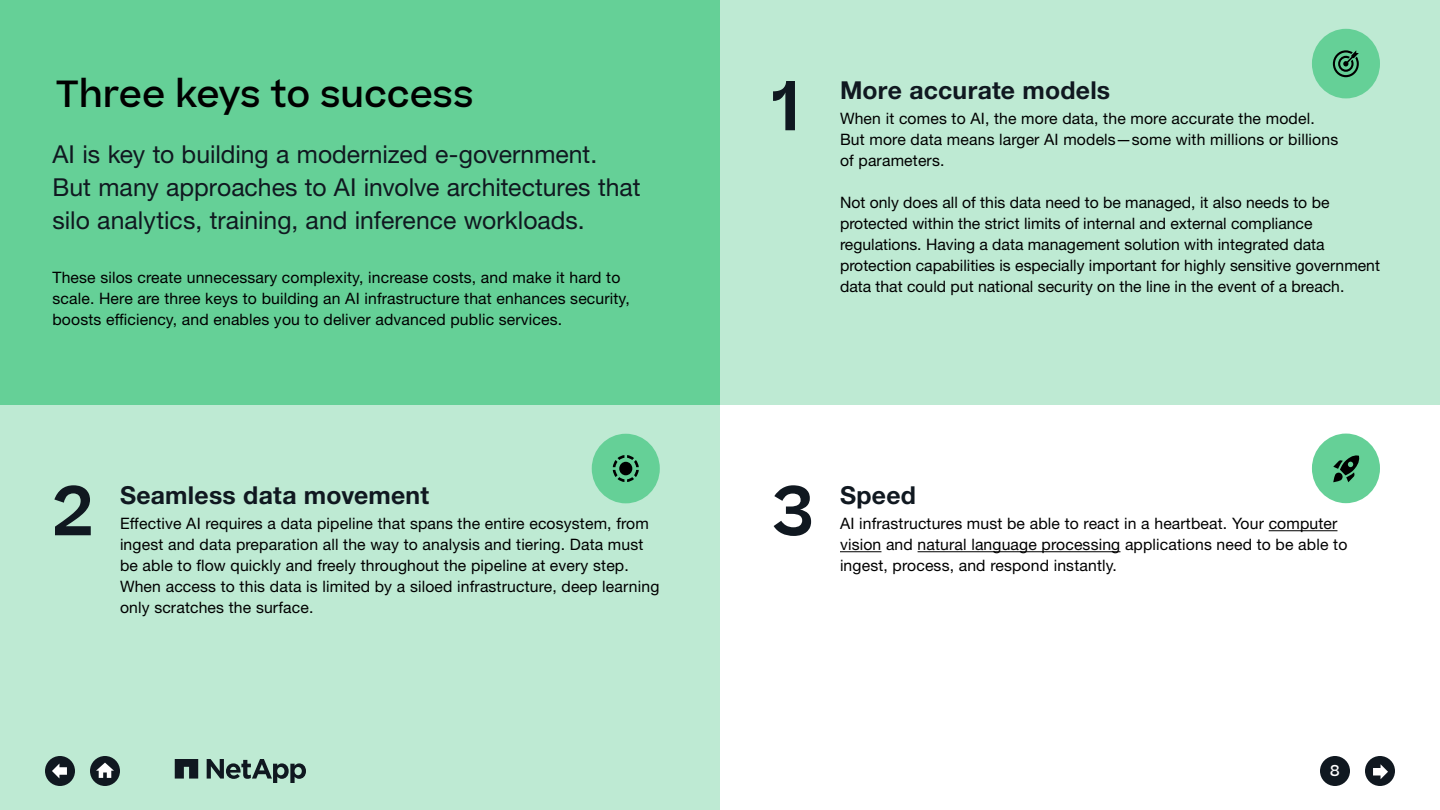
<style>
.page{position:relative;width:1440px;height:810px;background:#fff}
.page>*{position:absolute;margin:0;border:0;box-sizing:border-box;transform-origin:0 0}
.t1{font:600 67.5px "Beatrice";color:#101820}
.t2{font:500 36px "Beatrice";letter-spacing:-.005em;color:#000}
.t3{font:24.75px/33px "Helvetica Neue LT Std";color:#101820}
.t4{font:700 24.75px "Helvetica Neue LT Std";letter-spacing:.01em;color:#101820}
.t5{font:15.75px/21px "Helvetica Neue LT Std";letter-spacing:.01em;color:#000}
.t6{font:500 15px "Beatrice";color:#fff}
</style>
<div class="page">
<div style="left:0;top:405px;width:720px;height:405px;background:#beead3"></div>
<div style="left:720px;top:0;width:720px;height:405px;background:#beead3"></div>
<div style="left:0;top:0;width:720px;height:405px;background:#65d097"></div>
<div style="left:1312px;top:29px;width:68px;height:69px;background:#65d097;border-radius:50%"></div>
<div style="left:592px;top:434px;width:68px;height:69px;background:#65d097;border-radius:50%"></div>
<svg style="left:613px;top:455px;width:26px;height:27px"></svg>
<div style="left:619px;top:462px;width:13px;height:13px;background:#000;border-radius:50%"></div>
<svg style="left:1333px;top:50px;width:26px;height:27px"></svg>
<hr style="left:1269px;top:530px;width:68px;height:1px;background:#000">
<hr style="left:840px;top:551px;width:41px;height:1px;background:#000">
<hr style="left:918px;top:551px;width:202px;height:1px;background:#000">
<div style="left:1312px;top:434px;width:68px;height:69px;background:#65d097;border-radius:50%"></div>
<svg style="left:1333px;top:455px;width:27px;height:27px"></svg>
<svg style="left:207px;top:759px;width:99px;height:24px"></svg>
<svg style="left:175px;top:759px;width:23px;height:20px"></svg>
<div style="left:1320px;top:756px;width:30px;height:30px;background:#101820;border-radius:50%"></div>
<div style="left:90px;top:756px;width:30px;height:30px;background:#101820;border-radius:50%"></div>
<svg style="left:96px;top:763px;width:18px;height:15px"></svg>
<div style="left:1365px;top:756px;width:30px;height:30px;background:#101820;border-radius:50%"></div>
<svg style="left:1373px;top:764px;width:15px;height:15px"></svg>
<div style="left:45px;top:756px;width:30px;height:30px;background:#101820;border-radius:50%"></div>
<svg style="left:52px;top:764px;width:15px;height:14px"></svg>
<h2 class="t2" style="left:56px;top:70px;width:420px">Three keys to success</h2>
<h3 class="t3" style="left:52px;top:138px;width:589px">AI is key to building a modernized e-government.<br>But many approaches to AI involve architectures that silo analytics, training, and inference workloads.</h3>
<p class="t5" style="left:52px;top:267px;width:579px">These silos create unnecessary complexity, increase costs, and make it hard to scale. Here are three keys to building an AI infrastructure that enhances security, boosts efficiency, and enables you to deliver advanced public services.</p>
<h1 class="t1" style="left:52px;top:465px;width:42px">2</h1>
<h3 class="t4" style="left:120px;top:480px;width:311px">Seamless data movement</h3>
<p class="t5" style="left:120px;top:513px;width:541px">Effective AI requires a data pipeline that spans the entire ecosystem, from ingest and data preparation all the way to analysis and tiering. Data must be able to flow quickly and freely throughout the pipeline at every step.<br>When access to this data is limited by a siloed infrastructure, deep learning only scratches the surface.</p>
<h1 class="t1" style="left:772px;top:60px;width:29px">1</h1>
<h3 class="t4" style="left:840px;top:75px;width:272px">More accurate models</h3>
<p class="t5" style="left:840px;top:108px;width:500px">When it comes to AI, the more data, the more accurate the model.<br>But more data means larger AI models—some with millions or billions of parameters.</p>
<p class="t5" style="left:840px;top:192px;width:541px">Not only does all of this data need to be managed, it also needs to be protected within the strict limits of internal and external compliance regulations. Having a data management solution with integrated data protection capabilities is especially important for highly sensitive government data that could put national security on the line in the event of a breach.</p>
<h1 class="t1" style="left:772px;top:465px;width:43px">3</h1>
<h3 class="t4" style="left:840px;top:480px;width:78px">Speed</h3>
<p class="t5" style="left:840px;top:513px;width:509px">AI infrastructures must be able to react in a heartbeat. Your computer vision and natural language processing applications need to be able to ingest, process, and respond instantly.</p>
<p class="t6" style="left:1330px;top:761px;width:11px">8</p>
</div>
